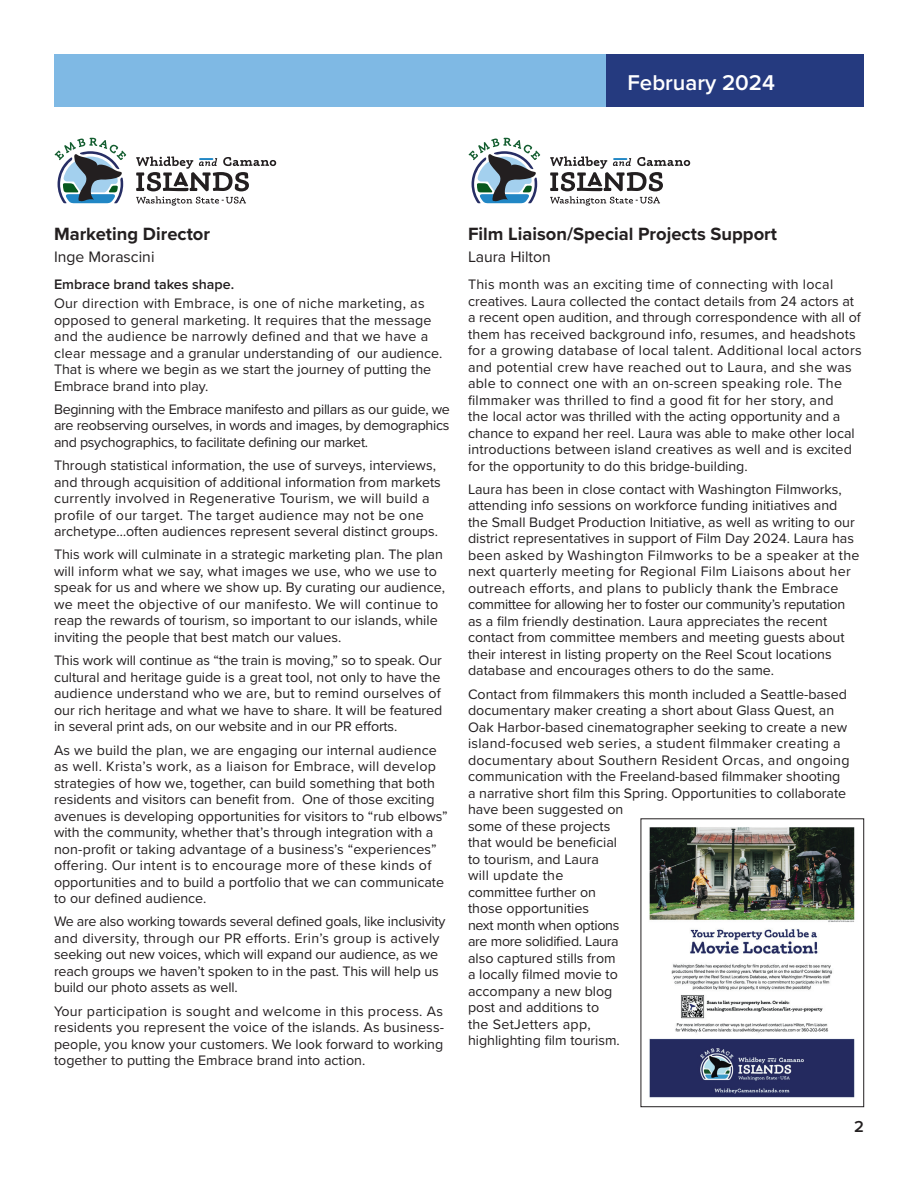
<style>
.page{position:relative;width:918px;height:1188px;background:#fff}
.page>*{position:absolute;margin:0;border:0;box-sizing:border-box;transform-origin:0 0}
.t1{font:600 22.2px "Proxima Nova";color:#fff}
.t2{font:700 18.45px "Proxima Nova";color:#231f20}
.t3{font:600 16.5px "Proxima Nova";color:#231f20}
.t4{font:15.75px "Proxima Nova";color:#231f20}
.t5{font:14.25px/16.5px "Proxima Nova";color:#231f20}
.t6{font:600 14.25px "Proxima Nova";color:#231f20}
</style>
<div class="page">
<div style="left:54px;top:54px;width:573px;height:53px;background:#7fb9e4"></div>
<div style="left:606px;top:54px;width:258px;height:53px;background:#253a7f"></div>
<svg style="left:136px;top:156px;width:140px;height:50px"></svg>
<svg style="left:55px;top:138px;width:71px;height:66px"></svg>
<svg style="left:550px;top:156px;width:140px;height:50px"></svg>
<svg style="left:469px;top:138px;width:71px;height:66px"></svg>
<img style="left:649px;top:827px;width:206px;height:271px">
<div style="left:641px;top:819px;width:223px;height:288px;border:1px solid #231f20"></div>
<h1 class="t1" style="left:627px;top:66px;width:149px">February 2024</h1>
<p class="t2" style="left:54px;top:220px;width:158px">Marketing Director</p>
<p class="t4" style="left:54px;top:245px;width:102px">Inge Morascini</p>
<p class="t6" style="left:54px;top:274px;width:182px">Embrace brand takes shape.</p>
<p class="t5" style="left:54px;top:295px;width:390px">Our direction with Embrace, is one of niche marketing, as opposed to general marketing. It requires that the message and the audience be narrowly defined and that we have a clear message and a granular understanding of our audience.<br>That is where we begin as we start the journey of putting the Embrace brand into play.</p>
<p class="t5" style="left:54px;top:400px;width:397px;text-align:justify">Beginning with the Embrace manifesto and pillars as our guide, we are reobserving ourselves, in words and images, by demographics and psychographics, to facilitate defining our market.</p>
<p class="t5" style="left:54px;top:457px;width:388px">Through statistical information, the use of surveys, interviews, and through acquisition of additional information from markets currently involved in Regenerative Tourism, we will build a profile of our target. The target audience may not be one archetype…often audiences represent several distinct groups.</p>
<p class="t5" style="left:54px;top:546px;width:392px">This work will culminate in a strategic marketing plan. The plan will inform what we say, what images we use, who we use to speak for us and where we show up. By curating our audience, we meet the objective of our manifesto. We will continue to reap the rewards of tourism, so important to our islands, while inviting the people that best match our values.</p>
<p class="t5" style="left:54px;top:652px;width:390px">This work will continue as “the train is moving,” so to speak. Our cultural and heritage guide is a great tool, not only to have the audience understand who we are, but to remind ourselves of our rich heritage and what we have to share. It will be featured in several print ads, on our website and in our PR efforts.</p>
<p class="t5" style="left:54px;top:741px;width:395px">As we build the plan, we are engaging our internal audience as well. Krista’s work, as a liaison for Embrace, will develop strategies of how we, together, can build something that both residents and visitors can benefit from. One of those exciting avenues is developing opportunities for visitors to “rub elbows” with the community, whether that’s through integration with a non-profit or taking advantage of a business’s “experiences” offering. Our intent is to encourage more of these kinds of opportunities and to build a portfolio that we can communicate to our defined audience.</p>
<p class="t5" style="left:54px;top:913px;width:393px">We are also working towards several defined goals, like inclusivity and diversity, through our PR efforts. Erin’s group is actively seeking out new voices, which will expand our audience, as we reach groups we haven’t spoken to in the past. This will help us build our photo assets as well.</p>
<p class="t5" style="left:54px;top:1002px;width:392px;text-align:justify">Your participation is sought and welcome in this process. As residents you represent the voice of the islands. As business&shy;people, you know your customers. We look forward to working together to putting the Embrace brand into action.</p>
<p class="t2" style="left:468px;top:220px;width:311px">Film Liaison/Special Projects Support</p>
<p class="t4" style="left:468px;top:245px;width:84px">Laura Hilton</p>
<p class="t5" style="left:468px;top:275px;width:395px">This month was an exciting time of connecting with local creatives. Laura collected the contact details from 24 actors at a recent open audition, and through correspondence with all of them has received background info, resumes, and headshots for a growing database of local talent. Additional local actors and potential crew have reached out to Laura, and she was able to connect one with an on-screen speaking role. The filmmaker was thrilled to find a good fit for her story, and<br>the local actor was thrilled with the acting opportunity and a chance to expand her reel. Laura was able to make other local introductions between island creatives as well and is excited for the opportunity to do this bridge-building.</p>
<p class="t5" style="left:468px;top:480px;width:393px">Laura has been in close contact with Washington Filmworks, attending info sessions on workforce funding initiatives and the Small Budget Production Initiative, as well as writing to our district representatives in support of Film Day 2024. Laura has been asked by Washington Filmworks to be a speaker at the next quarterly meeting for Regional Film Liaisons about her outreach efforts, and plans to publicly thank the Embrace committee for allowing her to foster our community’s reputation as a film friendly destination. Laura appreciates the recent contact from committee members and meeting guests about their interest in listing property on the Reel Scout locations database and encourages others to do the same.</p>
<p class="t5" style="left:468px;top:685px;width:383px">Contact from filmmakers this month included a Seattle-based documentary maker creating a short about Glass Quest, an Oak Harbor-based cinematographer seeking to create a new island-focused web series, a student filmmaker creating a documentary about Southern Resident Orcas, and ongoing communication with the Freeland-based filmmaker shooting a narrative short film this Spring. Opportunities to collaborate have been suggested on<br>some of these projects<br>that would be beneficial<br>to tourism, and Laura<br>will update the<br>committee further on<br>those opportunities<br>next month when options<br>are more solidified. Laura<br>also captured stills from<br>a locally filmed movie to<br>accompany a new blog<br>post and additions to<br>the SetJetters app,<br>highlighting film tourism.</p>
<p class="t3" style="left:854px;top:1114px;width:11px">2</p>
</div>
